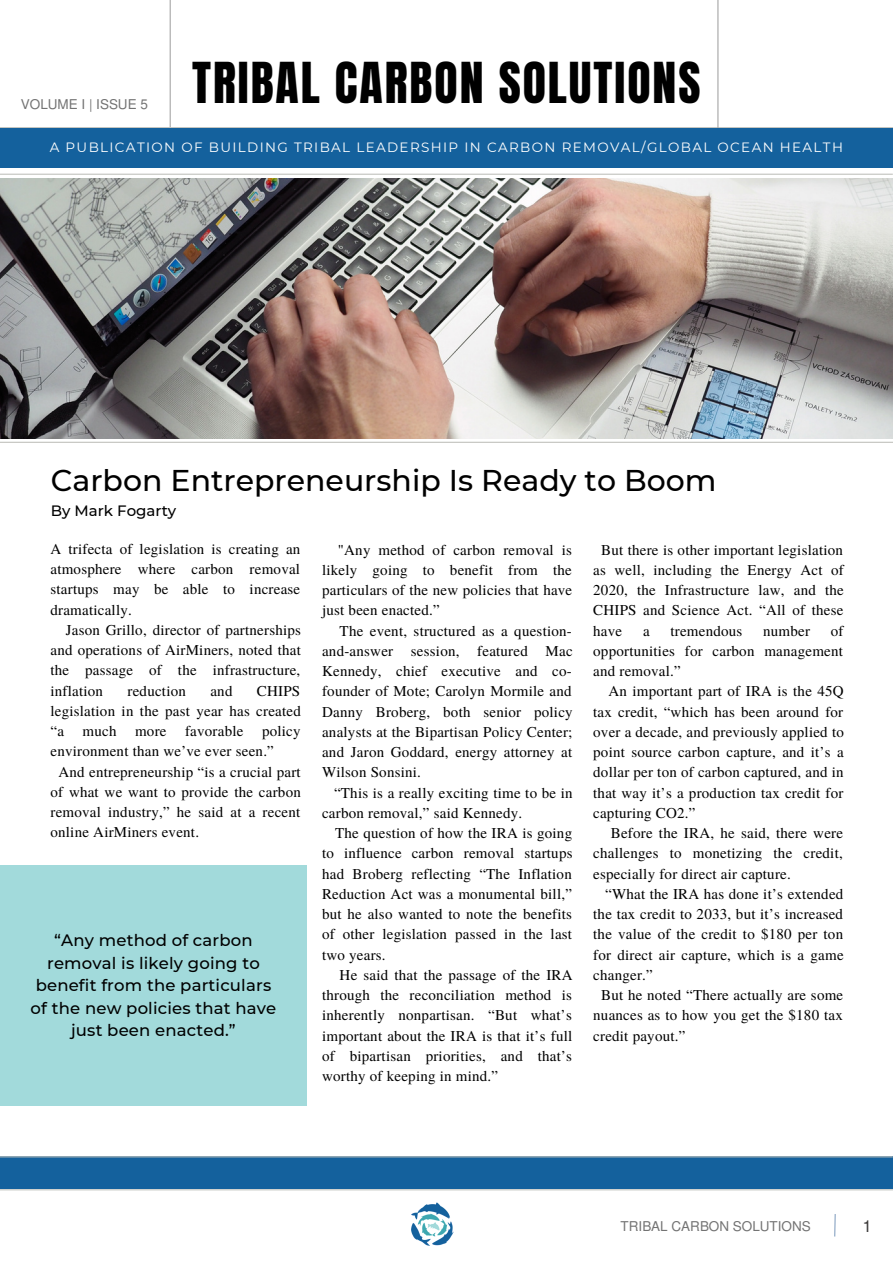
<style>
.page{position:relative;width:893px;height:1264px;background:#fff}
.page>*{position:absolute;margin:0;border:0;box-sizing:border-box;transform-origin:0 0}
.t1{font:48px "Anton";letter-spacing:.04em;color:#000}
.t2{font:500 30px "Montserrat";color:#000}
.t3{font:500 16.5px/22.5px "Montserrat";letter-spacing:.01em;color:#000;text-align:center}
.t4{font:16.5px "Mukti";color:#3b3939}
.t5{font:15px/20.2px "Te X Gyre Termes";letter-spacing:.015em;color:#000;text-align:justify}
.t6{font:500 15px "Montserrat";color:#000}
.t7{font:13.5px "Montserrat";letter-spacing:.1em;color:#fff}
.t8{font:13.5px "Mukti";color:#737373}
</style>
<div class="page">
<hr style="left:0;top:127px;width:892px;height:1px;background:#c1c2bd">
<hr style="left:170px;top:0;width:1px;height:127px;background:#a6a6a6">
<hr style="left:717px;top:0;width:1px;height:128px;background:#a6a6a6">
<hr style="left:0;top:174px;width:892px;height:1px;background:#c1c2bd">
<div style="left:0;top:1156px;width:892px;height:32px;background:#14619d"></div>
<hr style="left:0;top:1189px;width:892px;height:1px;background:#c1c2bd">
<hr style="left:0;top:1156px;width:892px;height:1px;background:#c1c2bd">
<hr style="left:0;top:442px;width:892px;height:1px;background:#c1c2bd">
<div style="left:0;top:128px;width:892px;height:39px;background:#14619d"></div>
<img style="left:0;top:178px;width:892px;height:260px">
<div style="left:0;top:865px;width:307px;height:240px;background:#a2dadb"></div>
<img style="left:411px;top:1202px;width:43px;height:44px">
<svg style="left:834px;top:1214px;width:2px;height:23px"></svg>
<p class="t8" style="left:21px;top:95px;width:128px">VOLUME I | ISSUE 5</p>
<h1 class="t1" style="left:192px;top:48px;width:509px">TRIBAL CARBON SOLUTIONS</h1>
<p class="t7" style="left:50px;top:139px;width:794px">A PUBLICATION OF BUILDING TRIBAL LEADERSHIP IN CARBON REMOVAL/GLOBAL OCEAN HEALTH</p>
<h2 class="t2" style="left:51px;top:461px;width:667px">Carbon Entrepreneurship Is Ready to Boom</h2>
<p class="t6" style="left:51px;top:502px;width:127px">By Mark Fogarty</p>
<p class="t5" style="left:50px;top:538px;width:251px">A trifecta of legislation is creating an atmosphere where carbon removal startups may be able to increase dramatically.</p>
<p class="t5" style="left:50px;top:619px;width:252px;text-indent:15px">Jason Grillo, director of partnerships and operations of AirMiners, noted that the passage of the infrastructure, inflation</p>
<p class="t5" style="left:127px;top:679px;width:60px">reduction</p>
<p class="t5" style="left:210px;top:679px;width:24px">and</p>
<p class="t5" style="left:257px;top:679px;width:45px">CHIPS</p>
<p class="t5" style="left:50px;top:700px;width:252px">legislation in the past year has created</p>
<p class="t5" style="left:50px;top:720px;width:252px">“a much more favorable policy</p>
<p class="t5" style="left:50px;top:740px;width:225px">environment than we’ve ever seen.”</p>
<p class="t5" style="left:58px;top:760px;width:244px">And entrepreneurship “is a crucial part</p>
<p class="t5" style="left:50px;top:781px;width:252px">of what we want to provide the carbon</p>
<p class="t5" style="left:50px;top:801px;width:251px">removal industry,” he said at a recent</p>
<p class="t5" style="left:50px;top:821px;width:150px">online AirMiners event.</p>
<p class="t3" style="left:31px;top:928px;width:247px">“Any method of carbon removal is likely going to benefit from the particulars of the new policies that have just been enacted.”</p>
<p class="t5" style="left:322px;top:538px;width:252px;text-indent:16px">"Any method of carbon removal is likely going to benefit from the particulars of the new policies that have just been enacted.”</p>
<p class="t5" style="left:322px;top:619px;width:252px;text-indent:18px">The event, structured as a question&shy;and-answer session, featured Mac Kennedy, chief executive and co&shy;founder of Mote; Carolyn Mormile and Danny Broberg, both senior policy analysts at the Bipartisan Policy Center; and Jaron Goddard, energy attorney at Wilson Sonsini.</p>
<p class="t5" style="left:322px;top:781px;width:252px;text-indent:12px">“This is a really exciting time to be in carbon removal,” said Kennedy.</p>
<p class="t5" style="left:322px;top:822px;width:252px;text-indent:13px">The question of how the IRA is going to influence carbon removal startups had Broberg reflecting “The Inflation Reduction Act was a monumental bill,” but he also wanted to note the benefits of other legislation passed in the last two years.</p>
<p class="t5" style="left:322px;top:963px;width:252px;text-indent:18px">He said that the passage of the IRA through the reconciliation method is inherently nonpartisan. “But what’s important about the IRA is that it’s full of bipartisan priorities, and that’s worthy of keeping in mind.”</p>
<p class="t5" style="left:593px;top:538px;width:252px;text-indent:8px">But there is other important legislation as well, including the Energy Act of 2020, the Infrastructure law, and the CHIPS and Science Act. “All of these have</p>
<p class="t5" style="left:593px;top:619px;width:252px;text-indent:238px">of opportunities for carbon management and removal.”</p>
<p class="t5" style="left:593px;top:680px;width:252px;text-indent:15px">An important part of IRA is the 45Q tax credit, “which has been around for over a decade, and previously applied to point source carbon capture, and it’s a dollar per ton of carbon captured, and in that way it’s a production tax credit for capturing CO2.”</p>
<p class="t5" style="left:593px;top:822px;width:251px;text-indent:18px">Before the IRA, he said, there were challenges to monetizing the credit, especially for direct air capture.</p>
<p class="t5" style="left:605px;top:882px;width:240px">“What the IRA has done it’s extended</p>
<p class="t5" style="left:593px;top:903px;width:251px">the tax credit to 2033, but it’s increased</p>
<p class="t5" style="left:593px;top:923px;width:251px">the value of the credit to $180 per ton</p>
<p class="t5" style="left:593px;top:943px;width:252px">for direct air capture, which is a game</p>
<p class="t5" style="left:593px;top:963px;width:61px">changer.”</p>
<p class="t5" style="left:601px;top:984px;width:243px">But he noted “There actually are some</p>
<p class="t5" style="left:593px;top:1004px;width:251px">nuances as to how you get the $180 tax</p>
<p class="t5" style="left:593px;top:1024px;width:94px">credit payout.”</p>
<p class="t5" style="left:643px;top:619px;width:8px">a</p>
<p class="t5" style="left:670px;top:619px;width:73px">tremendous</p>
<p class="t5" style="left:763px;top:619px;width:48px">number</p>
<p class="t8" style="left:620px;top:1216px;width:192px">TRIBAL CARBON SOLUTIONS</p>
<p class="t4" style="left:863px;top:1214px;width:9px">1</p>
</div>
